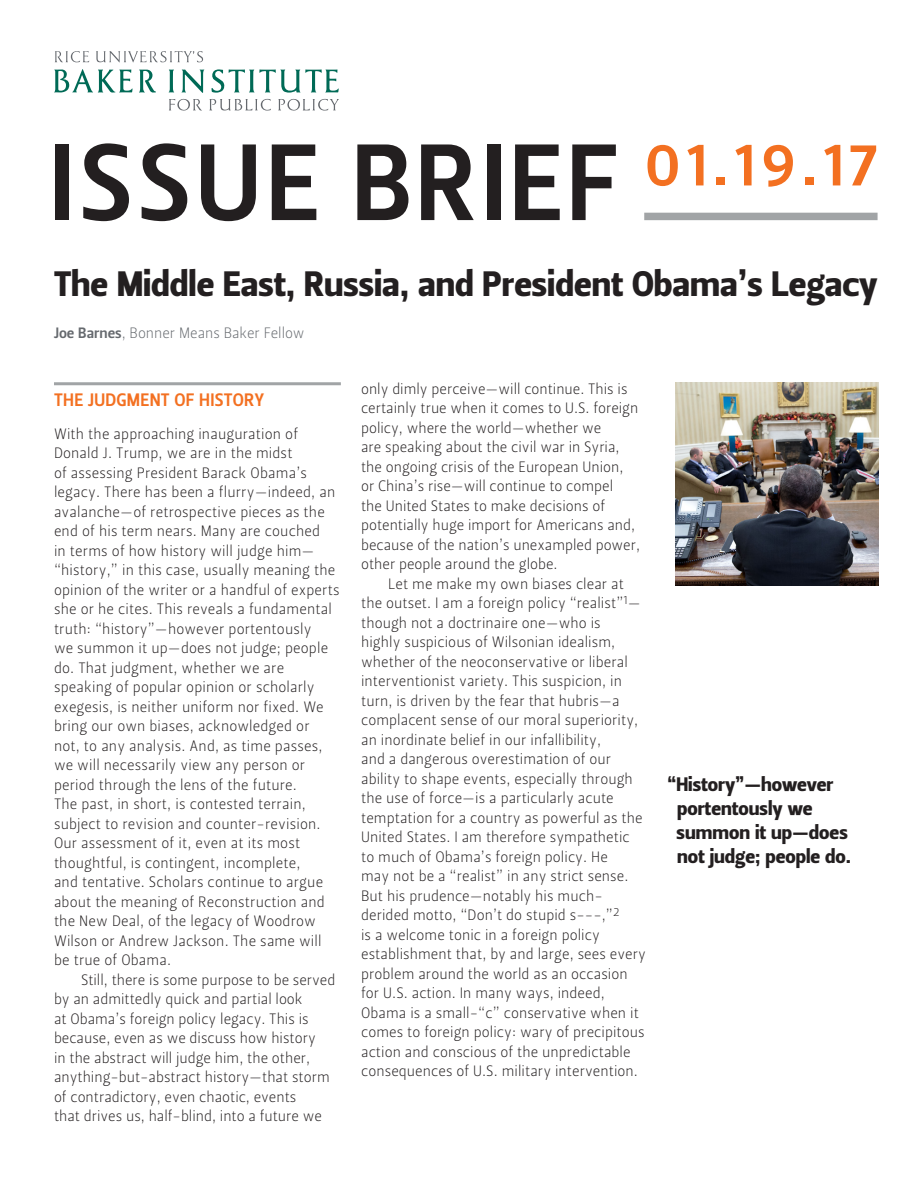
<style>
.page{position:relative;width:918px;height:1188px;background:#fff}
.page>*{position:absolute;margin:0;border:0;box-sizing:border-box;transform-origin:0 0}
.t1{font:108px "Leitura Sans Grot 3";letter-spacing:.05em;color:#231f20}
.t2{font:35.25px "Leitura Sans Grot 4";color:#231f20}
.t3{font:19.5px/24px "Leitura Sans Grot 4";color:#231f20}
.t4{font:18px "Leitura Sans Grot 3";letter-spacing:.015em;color:#f37021}
.t5{font:15px/19.5px "Leitura Sans Grot 1";letter-spacing:.005em;color:#231f20}
.t6{font:15px "Leitura Sans Grot 1";color:#65696e}
.s1{font-family:"Leitura Sans Grot 3"}
</style>
<div class="page">
<img style="left:675px;top:382px;width:203px;height:204px">
<svg style="left:54px;top:69px;width:79px;height:24px"></svg>
<svg style="left:139px;top:69px;width:17px;height:24px"></svg>
<svg style="left:169px;top:70px;width:5px;height:22px"></svg>
<svg style="left:181px;top:69px;width:23px;height:24px"></svg>
<svg style="left:211px;top:69px;width:128px;height:24px"></svg>
<svg style="left:55px;top:51px;width:34px;height:11px"></svg>
<svg style="left:96px;top:51px;width:107px;height:12px"></svg>
<svg style="left:169px;top:99px;width:33px;height:12px"></svg>
<svg style="left:209px;top:99px;width:62px;height:12px"></svg>
<svg style="left:278px;top:99px;width:61px;height:12px"></svg>
<div style="left:644px;top:213px;width:234px;height:7px;background:#a1a4a6"></div>
<hr style="left:54px;top:382px;width:287px;height:3px;background:#a1a4a6">
<h1 class="t1" style="left:50px;top:120px;width:829px">ISSUE BRIEF <sup>01.19.17</sup></h1>
<h2 class="t2" style="left:54px;top:263px;width:825px">The Middle East, Russia, and President Obama’s Legacy</h2>
<p class="t6" style="left:54px;top:324px;width:252px"><span class="s1">Joe Barnes</span>, Bonner Means Baker Fellow</p>
<p class="t4" style="left:54px;top:389px;width:212px">THE JUDGMENT OF HISTORY</p>
<p class="t5" style="left:54px;top:424px;width:287px">With the approaching inauguration of Donald J. Trump, we are in the midst<br>of assessing President Barack Obama’s legacy. There has been a flurry—indeed, an avalanche—of retrospective pieces as the end of his term nears. Many are couched<br>in terms of how history will judge him— “history,” in this case, usually meaning the opinion of the writer or a handful of experts she or he cites. This reveals a fundamental truth: “history”—however portentously<br>we summon it up—does not judge; people do. That judgment, whether we are speaking of popular opinion or scholarly exegesis, is neither uniform nor fixed. We bring our own biases, acknowledged or<br>not, to any analysis. And, as time passes, we will necessarily view any person or period through the lens of the future.<br>The past, in short, is contested terrain, subject to revision and counter-revision.<br>Our assessment of it, even at its most thoughtful, is contingent, incomplete,<br>and tentative. Scholars continue to argue about the meaning of Reconstruction and the New Deal, of the legacy of Woodrow Wilson or Andrew Jackson. The same will be true of Obama.</p>
<p class="t5" style="left:54px;top:970px;width:283px;text-indent:27px">Still, there is some purpose to be served by an admittedly quick and partial look<br>at Obama’s foreign policy legacy. This is because, even as we discuss how history<br>in the abstract will judge him, the other, anything-but-abstract history—that storm of contradictory, even chaotic, events<br>that drives us, half-blind, into a future we</p>
<p class="t5" style="left:361px;top:379px;width:280px">only dimly perceive—will continue. This is certainly true when it comes to U.S. foreign policy, where the world—whether we<br>are speaking about the civil war in Syria, the ongoing crisis of the European Union, or China’s rise—will continue to compel<br>the United States to make decisions of potentially huge import for Americans and, because of the nation’s unexampled power, other people around the globe.</p>
<p class="t5" style="left:361px;top:574px;width:286px;text-indent:27px">Let me make my own biases clear at the outset. I am a foreign policy “realist”<sup>1</sup>— though not a doctrinaire one—who is<br>highly suspicious of Wilsonian idealism, whether of the neoconservative or liberal interventionist variety. This suspicion, in turn, is driven by the fear that hubris—a complacent sense of our moral superiority, an inordinate belief in our infallibility,<br>and a dangerous overestimation of our ability to shape events, especially through the use of force—is a particularly acute temptation for a country as powerful as the United States. I am therefore sympathetic to much of Obama’s foreign policy. He<br>may not be a “realist” in any strict sense.<br>But his prudence—notably his much&shy;derided motto, “Don’t do stupid s---,”<sup>2<br></sup>is a welcome tonic in a foreign policy establishment that, by and large, sees every problem around the world as an occasion for U.S. action. In many ways, indeed, Obama is a small-“c” conservative when it comes to foreign policy: wary of precipitous action and conscious of the unpredictable consequences of U.S. military intervention.</p>
<h3 class="t3" style="left:677px;top:773px;width:176px;text-indent:-9px">“History”—however portentously we summon it up—does not judge; people do.</h3>
</div>
